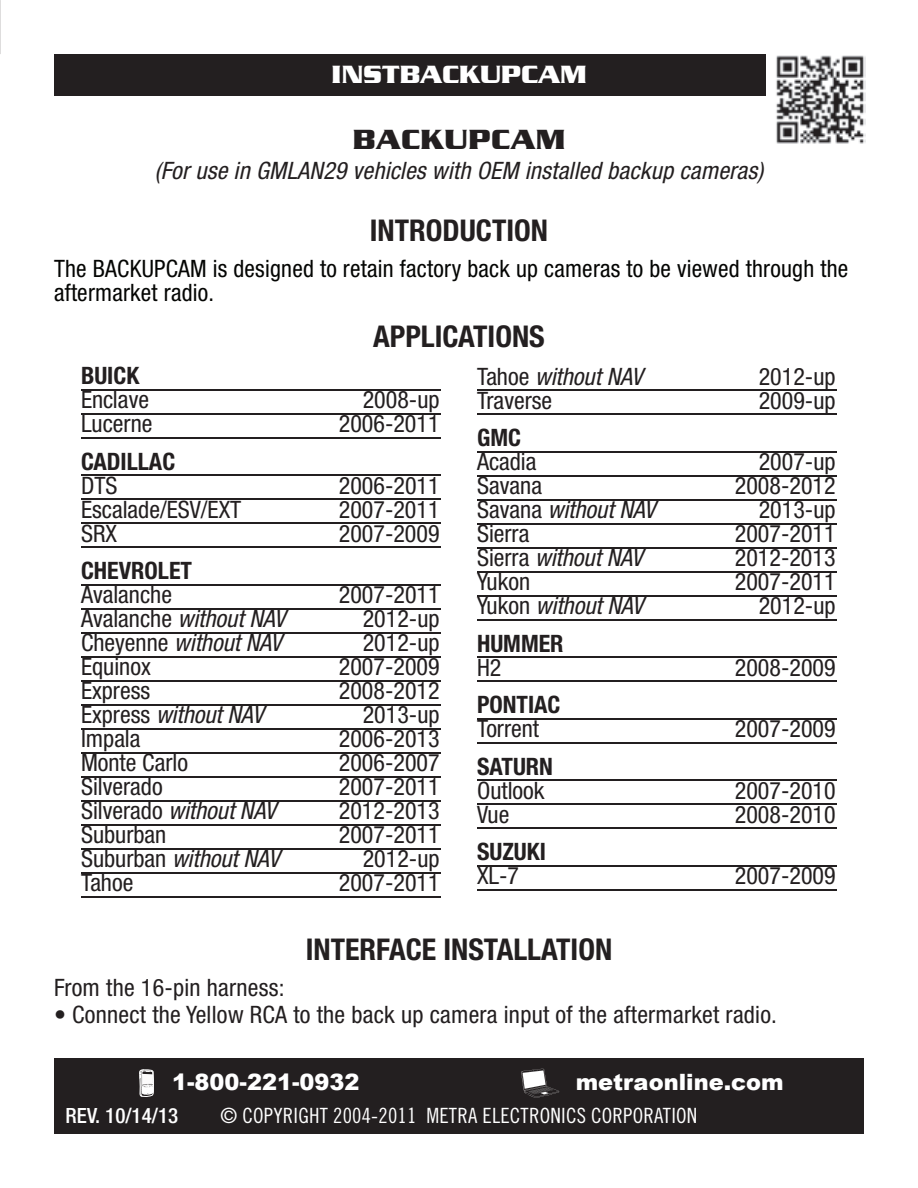
<style>
.page{position:relative;width:918px;height:1188px;background:#fff}
.page>*{position:absolute;margin:0;border:0;box-sizing:border-box;transform-origin:0 0}
.t1{font:700 condensed 30px "Helvetica Neue";color:#231f20}
.t2{font:700 30px "Serpentine";letter-spacing:.02em;color:#231f20}
.t3{font:700 27px "Serpentine";color:#fff}
.t4{font:condensed 24px "Helvetica Neue";color:#231f20}
.t5{font:italic condensed 24px "Helvetica Neue";color:#231f20}
.t6{font:condensed 24px/24px "Helvetica Neue";letter-spacing:.01em;color:#040503}
.t7{font:700 condensed 24px "Helvetica Neue";color:#231f20}
.t8{font:900 22.5px "Arial";color:#fff}
.t9{font:21px "Trade Gothic Cond Eighteen";letter-spacing:.01em;color:#fff}
.t10{font:500 condensed 21px "Helvetica Neue";color:#fff}
.s1{font-style:normal}
</style>
<div class="page">
<div style="left:54px;top:54px;width:810px;height:41px;background:#231f20"></div>
<div style="left:54px;top:1058px;width:810px;height:76px;background:#231f20"></div>
<svg style="left:521px;top:1069px;width:38px;height:29px"></svg>
<svg style="left:139px;top:1069px;width:15px;height:28px"></svg>
<svg style="left:0;top:0;width:1px;height:54px"></svg>
<div style="left:766px;top:45px;width:108px;height:108px;background:#fff"></div>
<img style="left:776px;top:55px;width:89px;height:89px">
<hr style="left:81px;top:389px;width:360px;height:1px;background:#231f20">
<hr style="left:81px;top:413px;width:360px;height:1px;background:#231f20">
<hr style="left:81px;top:437px;width:360px;height:1px;background:#231f20">
<hr style="left:81px;top:474px;width:360px;height:2px;background:#231f20">
<hr style="left:81px;top:498px;width:360px;height:2px;background:#231f20">
<hr style="left:81px;top:522px;width:360px;height:2px;background:#231f20">
<hr style="left:81px;top:546px;width:360px;height:2px;background:#231f20">
<hr style="left:81px;top:584px;width:360px;height:1px;background:#231f20">
<hr style="left:81px;top:608px;width:360px;height:1px;background:#231f20">
<hr style="left:81px;top:632px;width:360px;height:1px;background:#231f20">
<hr style="left:81px;top:656px;width:360px;height:1px;background:#231f20">
<hr style="left:81px;top:680px;width:360px;height:1px;background:#231f20">
<hr style="left:81px;top:704px;width:360px;height:1px;background:#231f20">
<hr style="left:81px;top:728px;width:360px;height:1px;background:#231f20">
<hr style="left:81px;top:752px;width:360px;height:1px;background:#231f20">
<hr style="left:81px;top:776px;width:360px;height:1px;background:#231f20">
<hr style="left:81px;top:800px;width:360px;height:1px;background:#231f20">
<hr style="left:81px;top:824px;width:360px;height:1px;background:#231f20">
<hr style="left:81px;top:848px;width:360px;height:1px;background:#231f20">
<hr style="left:81px;top:872px;width:360px;height:1px;background:#231f20">
<hr style="left:81px;top:896px;width:360px;height:1px;background:#231f20">
<hr style="left:477px;top:389px;width:360px;height:2px;background:#231f20">
<hr style="left:477px;top:413px;width:360px;height:2px;background:#231f20">
<hr style="left:477px;top:451px;width:360px;height:1px;background:#231f20">
<hr style="left:477px;top:475px;width:360px;height:1px;background:#231f20">
<hr style="left:477px;top:499px;width:360px;height:1px;background:#231f20">
<hr style="left:477px;top:523px;width:360px;height:1px;background:#231f20">
<hr style="left:477px;top:547px;width:360px;height:1px;background:#231f20">
<hr style="left:477px;top:571px;width:360px;height:1px;background:#231f20">
<hr style="left:477px;top:595px;width:360px;height:1px;background:#231f20">
<hr style="left:477px;top:619px;width:360px;height:1px;background:#231f20">
<hr style="left:477px;top:656px;width:360px;height:2px;background:#231f20">
<hr style="left:477px;top:680px;width:360px;height:2px;background:#231f20">
<hr style="left:477px;top:718px;width:360px;height:1px;background:#231f20">
<hr style="left:477px;top:742px;width:360px;height:1px;background:#231f20">
<hr style="left:477px;top:779px;width:360px;height:2px;background:#231f20">
<hr style="left:477px;top:803px;width:360px;height:2px;background:#231f20">
<hr style="left:477px;top:827px;width:360px;height:2px;background:#231f20">
<hr style="left:477px;top:865px;width:360px;height:1px;background:#231f20">
<hr style="left:477px;top:889px;width:360px;height:1px;background:#231f20">
<p class="t3" style="left:331px;top:59px;width:257px">INSTBACKUPCAM</p>
<p class="t2" style="left:353px;top:122px;width:214px">BACKUPCAM</p>
<p class="t5" style="left:155px;top:156px;width:610px">(For use in GMLAN29 vehicles with OEM installed backup cameras)</p>
<p class="t1" style="left:370px;top:212px;width:180px">INTRODUCTION</p>
<p class="t6" style="left:54px;top:256px;width:796px">The BACKUPCAM is designed to retain factory back up cameras to be viewed through the aftermarket radio.</p>
<p class="t1" style="left:373px;top:318px;width:173px">APPLICATIONS</p>
<p class="t7" style="left:81px;top:361px;width:60px">BUICK</p>
<p class="t4" style="left:81px;top:386px;width:70px">Enclave</p>
<p class="t4" style="left:363px;top:386px;width:78px">2008-up</p>
<p class="t4" style="left:81px;top:410px;width:73px">Lucerne</p>
<p class="t4" style="left:339px;top:410px;width:102px">2006-2011</p>
<p class="t7" style="left:81px;top:447px;width:96px">CADILLAC</p>
<p class="t4" style="left:81px;top:472px;width:38px">DTS</p>
<p class="t4" style="left:339px;top:472px;width:102px">2006-2011</p>
<p class="t4" style="left:81px;top:496px;width:162px">Escalade/ESV/EXT</p>
<p class="t4" style="left:339px;top:496px;width:102px">2007-2011</p>
<p class="t4" style="left:81px;top:520px;width:37px">SRX</p>
<p class="t4" style="left:339px;top:520px;width:102px">2007-2009</p>
<p class="t7" style="left:81px;top:556px;width:113px">CHEVROLET</p>
<p class="t4" style="left:81px;top:581px;width:93px">Avalanche</p>
<p class="t4" style="left:339px;top:581px;width:102px">2007-2011</p>
<p class="t5" style="left:81px;top:605px;width:206px"><span class="s1">Avalanche</span> without NAV</p>
<p class="t4" style="left:363px;top:605px;width:78px">2012-up</p>
<p class="t5" style="left:81px;top:629px;width:202px"><span class="s1">Cheyenne</span> without NAV</p>
<p class="t4" style="left:363px;top:629px;width:78px">2012-up</p>
<p class="t4" style="left:81px;top:653px;width:71px">Equinox</p>
<p class="t4" style="left:339px;top:653px;width:102px">2007-2009</p>
<p class="t4" style="left:81px;top:677px;width:71px">Express</p>
<p class="t4" style="left:339px;top:677px;width:102px">2008-2012</p>
<p class="t5" style="left:81px;top:701px;width:184px"><span class="s1">Express</span> without NAV</p>
<p class="t4" style="left:363px;top:701px;width:78px">2013-up</p>
<p class="t4" style="left:81px;top:725px;width:61px">Impala</p>
<p class="t4" style="left:339px;top:725px;width:102px">2006-2013</p>
<p class="t4" style="left:81px;top:749px;width:109px">Monte Carlo</p>
<p class="t4" style="left:339px;top:749px;width:102px">2006-2007</p>
<p class="t4" style="left:81px;top:773px;width:83px">Silverado</p>
<p class="t4" style="left:339px;top:773px;width:102px">2007-2011</p>
<p class="t5" style="left:81px;top:797px;width:196px"><span class="s1">Silverado</span> without NAV</p>
<p class="t4" style="left:339px;top:797px;width:102px">2012-2013</p>
<p class="t4" style="left:81px;top:821px;width:87px">Suburban</p>
<p class="t4" style="left:339px;top:821px;width:102px">2007-2011</p>
<p class="t5" style="left:81px;top:845px;width:200px"><span class="s1">Suburban</span> without NAV</p>
<p class="t4" style="left:363px;top:845px;width:78px">2012-up</p>
<p class="t4" style="left:81px;top:869px;width:54px">Tahoe</p>
<p class="t4" style="left:339px;top:869px;width:102px">2007-2011</p>
<p class="t5" style="left:477px;top:362px;width:167px"><span class="s1">Tahoe</span> without NAV</p>
<p class="t4" style="left:759px;top:362px;width:78px">2012-up</p>
<p class="t4" style="left:477px;top:386px;width:77px">Traverse</p>
<p class="t4" style="left:759px;top:386px;width:78px">2009-up</p>
<p class="t7" style="left:477px;top:423px;width:45px">GMC</p>
<p class="t4" style="left:477px;top:448px;width:61px">Acadia</p>
<p class="t4" style="left:759px;top:448px;width:78px">2007-up</p>
<p class="t4" style="left:477px;top:472px;width:67px">Savana</p>
<p class="t4" style="left:735px;top:472px;width:102px">2008-2012</p>
<p class="t5" style="left:477px;top:496px;width:180px"><span class="s1">Savana</span> without NAV</p>
<p class="t4" style="left:759px;top:496px;width:78px">2013-up</p>
<p class="t4" style="left:477px;top:520px;width:54px">Sierra</p>
<p class="t4" style="left:735px;top:520px;width:102px">2007-2011</p>
<p class="t5" style="left:477px;top:544px;width:167px"><span class="s1">Sierra</span> without NAV</p>
<p class="t4" style="left:735px;top:544px;width:102px">2012-2013</p>
<p class="t4" style="left:477px;top:568px;width:55px">Yukon</p>
<p class="t4" style="left:735px;top:568px;width:102px">2007-2011</p>
<p class="t5" style="left:477px;top:592px;width:168px"><span class="s1">Yukon</span> without NAV</p>
<p class="t4" style="left:759px;top:592px;width:78px">2012-up</p>
<p class="t7" style="left:477px;top:629px;width:88px">HUMMER</p>
<p class="t4" style="left:477px;top:653px;width:26px">H2</p>
<p class="t4" style="left:735px;top:653px;width:102px">2008-2009</p>
<p class="t7" style="left:477px;top:690px;width:85px">PONTIAC</p>
<p class="t4" style="left:477px;top:715px;width:64px">Torrent</p>
<p class="t4" style="left:735px;top:715px;width:102px">2007-2009</p>
<p class="t7" style="left:477px;top:752px;width:78px">SATURN</p>
<p class="t4" style="left:477px;top:776px;width:69px">Outlook</p>
<p class="t4" style="left:735px;top:776px;width:102px">2007-2010</p>
<p class="t4" style="left:477px;top:800px;width:34px">Vue</p>
<p class="t4" style="left:735px;top:800px;width:102px">2008-2010</p>
<p class="t7" style="left:477px;top:837px;width:70px">SUZUKI</p>
<p class="t4" style="left:477px;top:862px;width:44px">XL-7</p>
<p class="t4" style="left:735px;top:862px;width:102px">2007-2009</p>
<p class="t1" style="left:306px;top:931px;width:308px">INTERFACE INSTALLATION</p>
<p class="t4" style="left:54px;top:974px;width:232px">From the 16-pin harness:</p>
<p class="t4" style="left:54px;top:1001px;width:725px">• Connect the Yellow RCA to the back up camera input of the aftermarket radio.</p>
<p class="t8" style="left:172px;top:1069px;width:189px">1-800-221-0932</p>
<p class="t8" style="left:576px;top:1069px;width:209px">metraonline.com</p>
<p class="t10" style="left:66px;top:1103px;width:114px">REV. 10/14/13</p>
<p class="t9" style="left:221px;top:1103px;width:478px">© COPYRIGHT 2004-2011 METRA ELECTRONICS CORPORATION</p>
</div>
